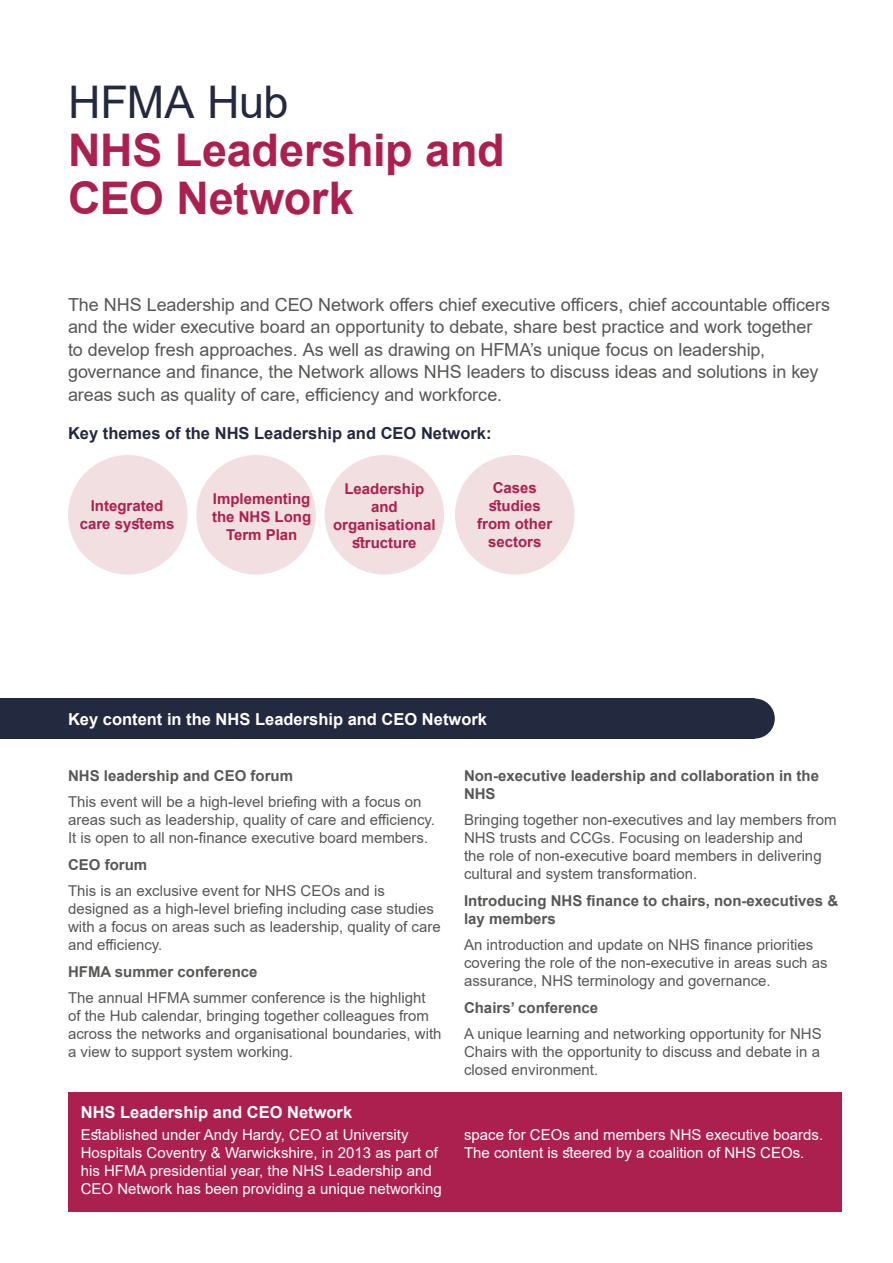
<style>
.page{position:relative;width:893px;height:1263px;background:#fff}
.page>*{position:absolute;margin:0;border:0;box-sizing:border-box;transform-origin:0 0}
.t1{font:700 45px/48px "Arial";letter-spacing:-.005em;color:#ac204f}
.t2{font:45px "Arial";letter-spacing:-.005em;color:#23293e}
.t3{font:18px/22.5px "Arial";letter-spacing:-.005em;color:#575756}
.t4{font:700 16.5px "Arial";color:#fff}
.t5{font:700 16.5px "Arial";color:#23293e}
.t6{font:15px/18px "Arial";color:#575756}
.t7{font:15px/18px "Arial";color:#fff}
.t8{font:700 15px/18px "Arial";color:#575756}
.t9{font:700 15px/18px "Arial";color:#ac204f;text-align:center}
</style>
<div class="page">
<div style="left:68px;top:1093px;width:774px;height:119px;background:#ac204f"></div>
<div style="left:68px;top:455px;width:120px;height:119px;background:#f1dfe2;border-radius:50%"></div>
<div style="left:196px;top:455px;width:120px;height:119px;background:#f1dfe2;border-radius:50%"></div>
<div style="left:325px;top:455px;width:119px;height:119px;background:#f1dfe2;border-radius:50%"></div>
<div style="left:455px;top:455px;width:119px;height:119px;background:#f1dfe2;border-radius:50%"></div>
<div style="left:0;top:698px;width:755px;height:40px;background:#23293e"></div>
<div style="left:735px;top:698px;width:40px;height:40px;background:#23293e;border-radius:50%"></div>
<h1 class="t2" style="left:68px;top:71px;width:222px">HFMA Hub</h1>
<h1 class="t1" style="left:68px;top:127px;width:438px">NHS Leadership and<br>CEO Network</h1>
<p class="t3" style="left:68px;top:293px;width:764px">The NHS Leadership and CEO Network offers chief executive officers, chief accountable officers and the wider executive board an opportunity to debate, share best practice and work together to develop fresh approaches. As well as drawing on HFMA’s unique focus on leadership, governance and finance, the Network allows NHS leaders to discuss ideas and solutions in key areas such as quality of care, efficiency and workforce.</p>
<p class="t5" style="left:68px;top:421px;width:425px">Key themes of the NHS Leadership and CEO Network:</p>
<p class="t9" style="left:80px;top:497px;width:96px">Integrated care systems</p>
<p class="t9" style="left:212px;top:490px;width:101px">Implementing the NHS Long<br>Term Plan</p>
<p class="t9" style="left:333px;top:480px;width:104px">Leadership and organisational structure</p>
<p class="t9" style="left:477px;top:478px;width:76px">Cases studies from other sectors</p>
<p class="t4" style="left:68px;top:707px;width:421px">Key content in the NHS Leadership and CEO Network</p>
<p class="t8" style="left:68px;top:766px;width:227px">NHS leadership and CEO forum</p>
<p class="t6" style="left:68px;top:793px;width:369px">This event will be a high-level briefing with a focus on areas such as leadership, quality of care and efficiency.<br>It is open to all non-finance executive board members.</p>
<p class="t8" style="left:68px;top:855px;width:81px">CEO forum</p>
<p class="t6" style="left:68px;top:882px;width:374px">This is an exclusive event for NHS CEOs and is designed as a high-level briefing including case studies with a focus on areas such as leadership, quality of care and efficiency.</p>
<p class="t8" style="left:68px;top:962px;width:191px">HFMA summer conference</p>
<p class="t6" style="left:68px;top:989px;width:375px">The annual HFMA summer conference is the highlight of the Hub calendar, bringing together colleagues from across the networks and organisational boundaries, with a view to support system working.</p>
<p class="t8" style="left:464px;top:766px;width:357px">Non-executive leadership and collaboration in the<br>NHS</p>
<p class="t6" style="left:464px;top:811px;width:374px">Bringing together non-executives and lay members from NHS trusts and CCGs. Focusing on leadership and<br>the role of non-executive board members in delivering cultural and system transformation.</p>
<p class="t8" style="left:464px;top:891px;width:376px">Introducing NHS finance to chairs, non-executives &amp; lay members</p>
<p class="t6" style="left:464px;top:936px;width:365px">An introduction and update on NHS finance priorities covering the role of the non-executive in areas such as assurance, NHS terminology and governance.</p>
<p class="t8" style="left:464px;top:998px;width:136px">Chairs’ conference</p>
<p class="t6" style="left:464px;top:1025px;width:359px;text-align:justify">A unique learning and networking opportunity for NHS Chairs with the opportunity to discuss and debate in a closed environment.</p>
<p class="t4" style="left:81px;top:1100px;width:273px">NHS Leadership and CEO Network</p>
<p class="t7" style="left:81px;top:1125px;width:362px">Established under Andy Hardy, CEO at University Hospitals Coventry &amp; Warwickshire, in 2013 as part of his HFMA presidential year, the NHS Leadership and CEO Network has been providing a unique networking</p>
<p class="t7" style="left:464px;top:1125px;width:361px">space for CEOs and members NHS executive boards.<br>The content is steered by a coalition of NHS CEOs.</p>
</div>
